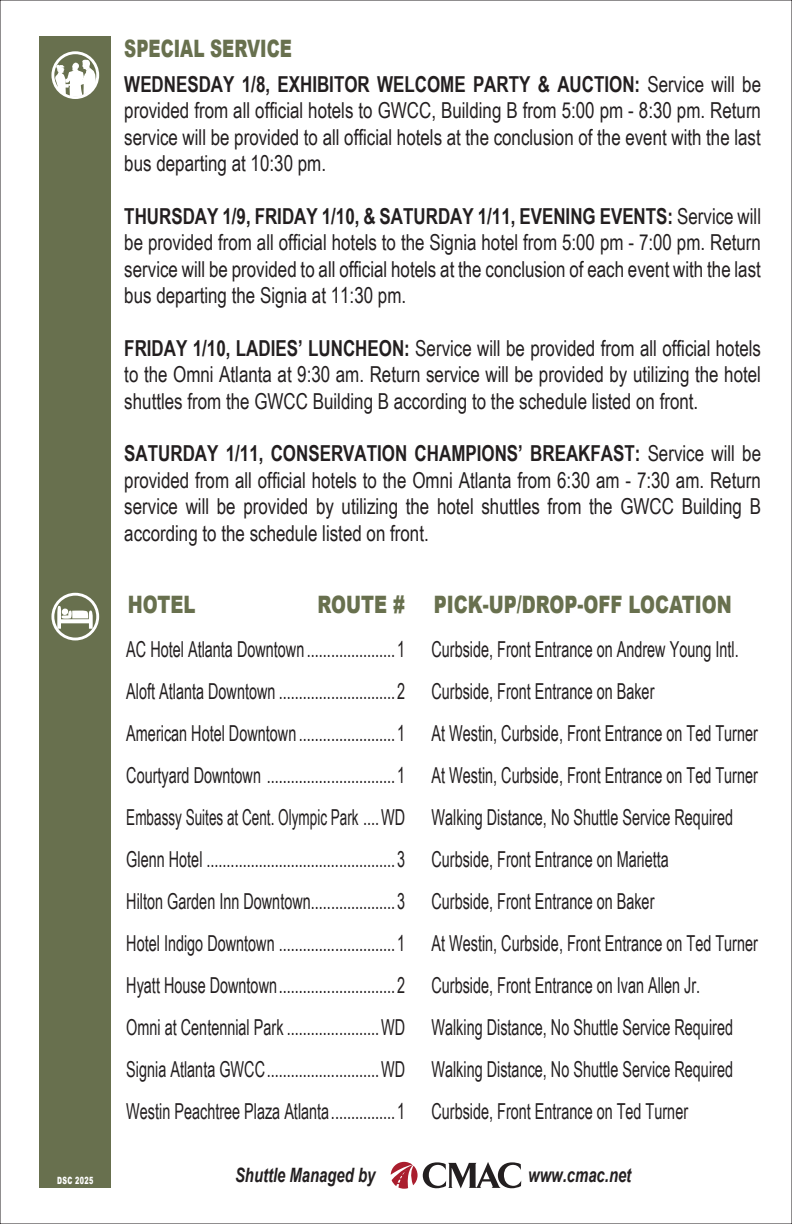
<style>
.page{position:relative;width:792px;height:1224px;background:#fff}
.page>*{position:absolute;margin:0;border:0;box-sizing:border-box;transform-origin:0 0}
.t1{font:900 24px "Arial";color:#68704e;scale:.75 1}
.t2{font:900 24px "Arial";color:#68704e;scale:.7 1}
.t3{font:22px/42px "Arial Narrow";color:#231f20;scale:.8 1}
.t4{font:22px/26.4px "Arial Narrow";color:#231f20;text-align:justify;scale:.94 1}
.t5{font:italic 700 19.8px "Arial";color:#231f20;scale:.75 1}
.t6{font:900 10px "Arial";letter-spacing:.05em;color:#fff;scale:.64 1}
.s1{font-weight:700}
</style>
<div class="page">
<svg style="left:391px;top:1162px;width:130px;height:27px"></svg>
<div style="left:39px;top:36px;width:72px;height:1152px;background:#68704e"></div>
<svg style="left:51px;top:51px;width:48px;height:48px"></svg>
<svg style="left:51px;top:593px;width:48px;height:47px"></svg>
<p class="t2" style="left:124px;top:31px;width:241px">SPECIAL SERVICE</p>
<p class="t4" style="left:124px;top:70px;width:679px"><span class="s1">WEDNESDAY 1/8, EXHIBITOR WELCOME PARTY &amp; AUCTION:</span> Service will be provided from all official hotels to GWCC, Building B from 5:00 pm - 8:30 pm. Return service will be provided to all official hotels at the conclusion of the event with the last bus departing at 10:30 pm.</p>
<p class="t4" style="left:124px;top:202px;width:679px"><span class="s1">THURSDAY 1/9, FRIDAY 1/10, &amp; SATURDAY 1/11, EVENING EVENTS:</span> Service will be provided from all official hotels to the Signia hotel from 5:00 pm - 7:00 pm. Return service will be provided to all official hotels at the conclusion of each event with the last bus departing the Signia at 11:30 pm.</p>
<p class="t4" style="left:124px;top:334px;width:679px"><span class="s1">FRIDAY 1/10, LADIES’ LUNCHEON:</span> Service will be provided from all official hotels to the Omni Atlanta at 9:30 am. Return service will be provided by utilizing the hotel shuttles from the GWCC Building B according to the schedule listed on front.</p>
<p class="t4" style="left:124px;top:440px;width:679px"><span class="s1">SATURDAY 1/11, CONSERVATION CHAMPIONS’ BREAKFAST:</span> Service will be provided from all official hotels to the Omni Atlanta from 6:30 am - 7:30 am. Return service will be provided by utilizing the hotel shuttles from the GWCC Building B according to the schedule listed on front.</p>
<p class="t1" style="left:128px;top:587px;width:92px">HOTEL</p>
<p class="t1" style="left:318px;top:587px;width:554px">ROUTE # PICK-UP/DROP-OFF LOCATION</p>
<p class="t3" style="left:126px;top:628px;width:791px">AC Hotel Atlanta Downtown ...................... 1 Curbside, Front Entrance on Andrew Young Intl.<br>Aloft Atlanta Downtown ............................. 2 Curbside, Front Entrance on Baker<br>American Hotel Downtown ........................ 1 At Westin, Curbside, Front Entrance on Ted Turner Courtyard Downtown ................................ 1 At Westin, Curbside, Front Entrance on Ted Turner Embassy Suites at Cent. Olympic Park .... WD Walking Distance, No Shuttle Service Required Glenn Hotel ............................................... 3 Curbside, Front Entrance on Marietta<br>Hilton Garden Inn Downtown..................... 3 Curbside, Front Entrance on Baker<br>Hotel Indigo Downtown ............................. 1 At Westin, Curbside, Front Entrance on Ted Turner Hyatt House Downtown............................. 2 Curbside, Front Entrance on Ivan Allen Jr.<br>Omni at Centennial Park ....................... WD Walking Distance, No Shuttle Service Required Signia Atlanta GWCC............................ WD Walking Distance, No Shuttle Service Required Westin Peachtree Plaza Atlanta................ 1 Curbside, Front Entrance on Ted Turner</p>
<p class="t6" style="left:57px;top:1173px;width:58px">DSC 2025</p>
<p class="t5" style="left:235px;top:1161px;width:189px">Shuttle Managed by</p>
<p class="t5" style="left:528px;top:1161px;width:139px">www.cmac.net</p>
</div>
